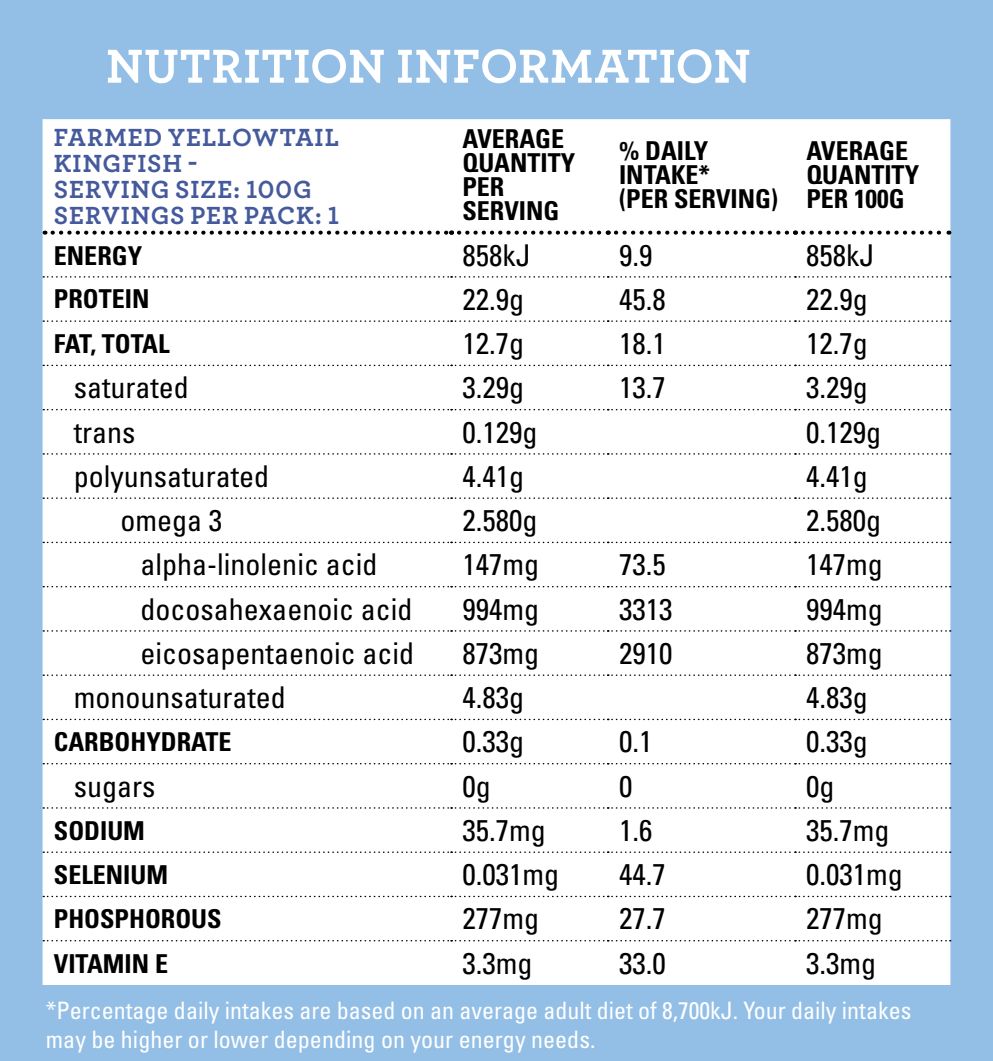
<style>
.page{position:relative;width:993px;height:1061px;background:#fff}
.page>*{position:absolute;margin:0;border:0;box-sizing:border-box;transform-origin:0 0}
.t1{font:700 50px "Archer Pro";letter-spacing:.015em;color:#fff}
.t2{font:condensed 30px "Univers LT Std";color:#000}
.t3{font:700 condensed 26px/24px "Univers LT Std";color:#000}
.t4{font:700 26px/26px "Archer Pro";letter-spacing:.03em;color:#455a9c}
.t5{font:condensed 24px/28.8px "Univers LT Std";color:#fff}
</style>
<div class="page">
<div style="left:0;top:0;width:992px;height:1060px;background:#93bfe6"></div>
<div style="left:43px;top:119px;width:907px;height:865px;background:#fff"></div>
<svg style="left:46px;top:230px;width:6px;height:4px"></svg>
<svg style="left:452px;top:230px;width:7px;height:4px"></svg>
<svg style="left:608px;top:230px;width:7px;height:4px"></svg>
<svg style="left:795px;top:230px;width:7px;height:4px"></svg>
<svg style="left:43px;top:276px;width:907px;height:1px"></svg>
<svg style="left:43px;top:320px;width:907px;height:2px"></svg>
<svg style="left:43px;top:364px;width:907px;height:2px"></svg>
<svg style="left:43px;top:409px;width:907px;height:1px"></svg>
<svg style="left:43px;top:453px;width:907px;height:1px"></svg>
<svg style="left:43px;top:497px;width:907px;height:1px"></svg>
<svg style="left:43px;top:541px;width:907px;height:2px"></svg>
<svg style="left:43px;top:586px;width:907px;height:1px"></svg>
<svg style="left:43px;top:630px;width:907px;height:1px"></svg>
<svg style="left:43px;top:674px;width:907px;height:1px"></svg>
<svg style="left:43px;top:718px;width:907px;height:2px"></svg>
<svg style="left:43px;top:762px;width:907px;height:2px"></svg>
<svg style="left:43px;top:807px;width:907px;height:1px"></svg>
<svg style="left:43px;top:851px;width:907px;height:1px"></svg>
<svg style="left:43px;top:895px;width:907px;height:1px"></svg>
<svg style="left:43px;top:939px;width:907px;height:2px"></svg>
<svg style="left:52px;top:230px;width:400px;height:4px"></svg>
<svg style="left:459px;top:230px;width:149px;height:4px"></svg>
<svg style="left:615px;top:230px;width:180px;height:4px"></svg>
<svg style="left:802px;top:230px;width:147px;height:4px"></svg>
<h1 class="t1" style="left:106px;top:27px;width:646px">NUTRITION INFORMATION</h1>
<p class="t4" style="left:54px;top:123px;width:286px">FARMED YELLOWTAIL<br>KINGFISH -<br>SERVING SIZE: 100G<br>SERVINGS PER PACK: 1</p>
<p class="t3" style="left:462px;top:127px;width:114px">AVERAGE<br>QUANTITY<br>PER<br>SERVING</p>
<p class="t3" style="left:619px;top:139px;width:160px">% DAILY<br>INTAKE*<br>(PER SERVING)</p>
<p class="t3" style="left:806px;top:139px;width:114px">AVERAGE<br>QUANTITY<br>PER 100G</p>
<p class="t3" style="left:54px;top:243px;width:90px">ENERGY</p>
<p class="t2" style="left:462px;top:236px;width:70px">858kJ</p>
<p class="t2" style="left:619px;top:236px;width:35px">9.9</p>
<p class="t2" style="left:806px;top:236px;width:70px">858kJ</p>
<p class="t3" style="left:54px;top:287px;width:97px">PROTEIN</p>
<p class="t2" style="left:462px;top:280px;width:63px">22.9g</p>
<p class="t2" style="left:619px;top:280px;width:48px">45.8</p>
<p class="t2" style="left:806px;top:280px;width:63px">22.9g</p>
<p class="t3" style="left:54px;top:331px;width:117px">FAT, TOTAL</p>
<p class="t2" style="left:462px;top:324px;width:63px">12.7g</p>
<p class="t2" style="left:619px;top:324px;width:48px">18.1</p>
<p class="t2" style="left:806px;top:324px;width:63px">12.7g</p>
<p class="t2" style="left:74px;top:368px;width:116px">saturated</p>
<p class="t2" style="left:462px;top:368px;width:63px">3.29g</p>
<p class="t2" style="left:619px;top:368px;width:48px">13.7</p>
<p class="t2" style="left:806px;top:368px;width:63px">3.29g</p>
<p class="t2" style="left:74px;top:413px;width:63px">trans</p>
<p class="t2" style="left:462px;top:413px;width:76px">0.129g</p>
<p class="t2" style="left:806px;top:413px;width:76px">0.129g</p>
<p class="t2" style="left:74px;top:457px;width:196px">polyunsaturated</p>
<p class="t2" style="left:462px;top:457px;width:63px">4.41g</p>
<p class="t2" style="left:806px;top:457px;width:63px">4.41g</p>
<p class="t2" style="left:120px;top:501px;width:103px">omega 3</p>
<p class="t2" style="left:462px;top:501px;width:76px">2.580g</p>
<p class="t2" style="left:806px;top:501px;width:76px">2.580g</p>
<p class="t2" style="left:140px;top:545px;width:238px">alpha-linolenic acid</p>
<p class="t2" style="left:462px;top:545px;width:78px">147mg</p>
<p class="t2" style="left:619px;top:545px;width:48px">73.5</p>
<p class="t2" style="left:806px;top:545px;width:78px">147mg</p>
<p class="t2" style="left:140px;top:590px;width:273px">docosahexaenoic acid</p>
<p class="t2" style="left:462px;top:590px;width:78px">994mg</p>
<p class="t2" style="left:619px;top:590px;width:55px">3313</p>
<p class="t2" style="left:806px;top:590px;width:78px">994mg</p>
<p class="t2" style="left:140px;top:634px;width:275px">eicosapentaenoic acid</p>
<p class="t2" style="left:462px;top:634px;width:78px">873mg</p>
<p class="t2" style="left:619px;top:634px;width:55px">2910</p>
<p class="t2" style="left:806px;top:634px;width:78px">873mg</p>
<p class="t2" style="left:74px;top:678px;width:213px">monounsaturated</p>
<p class="t2" style="left:462px;top:678px;width:63px">4.83g</p>
<p class="t2" style="left:806px;top:678px;width:63px">4.83g</p>
<p class="t3" style="left:54px;top:729px;width:179px">CARBOHYDRATE</p>
<p class="t2" style="left:462px;top:722px;width:63px">0.33g</p>
<p class="t2" style="left:619px;top:722px;width:35px">0.1</p>
<p class="t2" style="left:806px;top:722px;width:63px">0.33g</p>
<p class="t2" style="left:74px;top:766px;width:83px">sugars</p>
<p class="t2" style="left:462px;top:766px;width:30px">0g</p>
<p class="t2" style="left:619px;top:766px;width:15px">0</p>
<p class="t2" style="left:806px;top:766px;width:30px">0g</p>
<p class="t3" style="left:54px;top:817px;width:92px">SODIUM</p>
<p class="t2" style="left:462px;top:811px;width:85px">35.7mg</p>
<p class="t2" style="left:619px;top:811px;width:35px">1.6</p>
<p class="t2" style="left:806px;top:811px;width:85px">35.7mg</p>
<p class="t3" style="left:54px;top:862px;width:116px">SELENIUM</p>
<p class="t2" style="left:462px;top:855px;width:98px">0.031mg</p>
<p class="t2" style="left:619px;top:855px;width:48px">44.7</p>
<p class="t2" style="left:806px;top:855px;width:98px">0.031mg</p>
<p class="t3" style="left:54px;top:906px;width:169px">PHOSPHOROUS</p>
<p class="t2" style="left:462px;top:899px;width:78px">277mg</p>
<p class="t2" style="left:619px;top:899px;width:48px">27.7</p>
<p class="t2" style="left:806px;top:899px;width:78px">277mg</p>
<p class="t3" style="left:54px;top:951px;width:113px">VITAMIN E</p>
<p class="t2" style="left:462px;top:944px;width:71px">3.3mg</p>
<p class="t2" style="left:619px;top:944px;width:48px">33.0</p>
<p class="t2" style="left:806px;top:944px;width:71px">3.3mg</p>
<p class="t5" style="left:46px;top:995px;width:866px">*Percentage daily intakes are based on an average adult diet of 8,700kJ. Your daily intakes may be higher or lower depending on your energy needs.</p>
</div>
